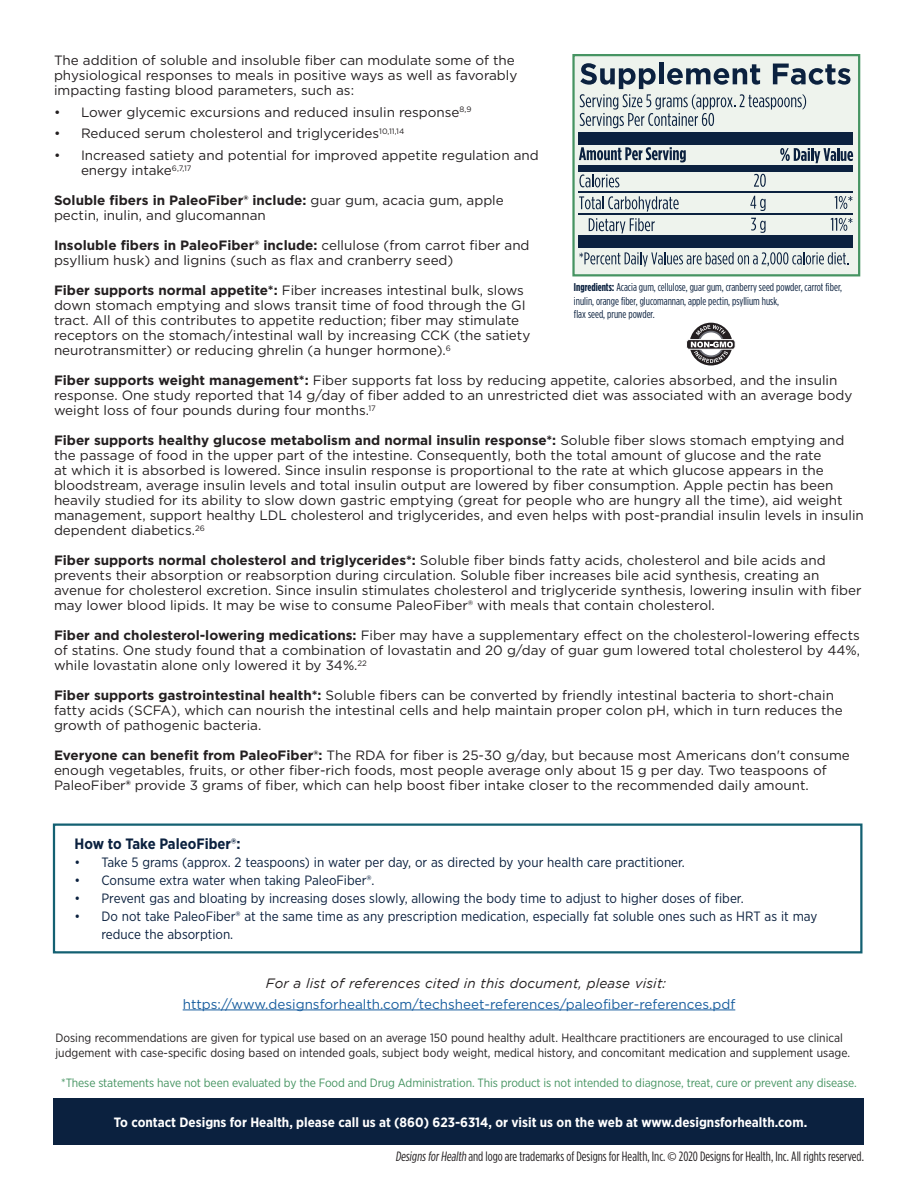
<style>
.page{position:relative;width:918px;height:1188px;background:#fff}
.page>*{position:absolute;margin:0;border:0;box-sizing:border-box;transform-origin:0 0}
.t1{font:700 15px "Gotham Narrow";color:#0b213f}
.t2{font:13.5px/15px "Gotham";color:#231f20}
.t3{font:13.5px/18px "Gotham Narrow";color:#0b213f}
.t4{font:13.5px "Gotham Condensed";color:#231f20}
.t5{font:700 13.5px "Gotham Narrow";color:#fff}
.t6{font:13.5px "Gotham";color:#175d9e}
.t7{font:italic 13.5px "Gotham";letter-spacing:.01em;color:#231f20}
.t8{font:12px/15px "Gotham Narrow";color:#231f20}
.t9{font:12px "Gotham Narrow";letter-spacing:-.01em;color:#469462}
.t10{font:11.25px/13.5px "Gotham Condensed";color:#0b213f}
.s1{font-weight:700}
.s2{font-family:"Myriad Pro"}
</style>
<div class="page">
<div style="left:54px;top:1098px;width:810px;height:47px;background:#0b213f"></div>
<hr style="left:183px;top:1010px;width:552px;height:1px;background:#175d9e">
<div style="left:53px;top:824px;width:809px;height:129px;border:2px solid #136072"></div>
<div style="left:572px;top:54px;width:288px;height:222px;background:#eef3ed;border:2px solid #469462"></div>
<div style="left:690px;top:323px;width:42px;height:43px;background:#241f21;border-radius:50%"></div>
<svg style="left:696px;top:325px;width:30px;height:10px"></svg>
<svg style="left:698px;top:331px;width:26px;height:26px"></svg>
<div style="left:700px;top:332px;width:23px;height:23px;background:#fff;border-radius:50%"></div>
<svg style="left:687px;top:340px;width:48px;height:9px"></svg>
<div style="left:686px;top:339px;width:49px;height:11px;border:1px solid #fff;border-radius:3px"></div>
<svg style="left:691px;top:342px;width:42px;height:21px"></svg>
<svg style="left:579px;top:174px;width:40px;height:13px"></svg>
<svg style="left:579px;top:196px;width:100px;height:16px"></svg>
<svg style="left:589px;top:218px;width:66px;height:15px"></svg>
<svg style="left:579px;top:252px;width:270px;height:15px"></svg>
<svg style="left:754px;top:174px;width:12px;height:13px"></svg>
<svg style="left:750px;top:196px;width:16px;height:15px"></svg>
<svg style="left:751px;top:218px;width:15px;height:15px"></svg>
<svg style="left:835px;top:196px;width:18px;height:13px"></svg>
<svg style="left:831px;top:218px;width:22px;height:13px"></svg>
<svg style="left:580px;top:63px;width:270px;height:65px"></svg>
<svg style="left:780px;top:148px;width:73px;height:15px"></svg>
<svg style="left:579px;top:147px;width:107px;height:15px"></svg>
<div style="left:579px;top:132px;width:274px;height:12px;background:#0b213f"></div>
<div style="left:579px;top:165px;width:274px;height:6px;background:#0b213f"></div>
<div style="left:579px;top:235px;width:274px;height:13px;background:#0b213f"></div>
<hr style="left:579px;top:191px;width:274px;height:1px;background:#0b213f">
<hr style="left:579px;top:214px;width:274px;height:1px;background:#0b213f">
<p class="t2" style="left:54px;top:52px;width:465px">The addition of soluble and insoluble fiber can modulate some of the physiological responses to meals in positive ways as well as favorably impacting fasting blood parameters, such as:</p>
<p class="t2" style="left:54px;top:104px;width:419px">• Lower glycemic excursions and reduced insulin response<sup>8,9</sup></p>
<p class="t2" style="left:54px;top:126px;width:352px">• Reduced serum cholesterol and triglycerides<sup>10,11,14</sup></p>
<p class="t2" style="left:81px;top:147px;width:459px;text-indent:-27px">• Increased satiety and potential for improved appetite regulation and energy intake<sup>6,7,17</sup></p>
<p class="t2" style="left:54px;top:192px;width:451px"><span class="s1">Soluble fibers in PaleoFiber® include:</span> guar gum, acacia gum, apple pectin, inulin, and glucomannan</p>
<p class="t2" style="left:54px;top:237px;width:477px"><span class="s1">Insoluble fibers in PaleoFiber® include:</span> cellulose (from carrot fiber and psyllium husk) and lignins (such as flax and cranberry seed)</p>
<p class="t2" style="left:54px;top:282px;width:478px"><span class="s1">Fiber supports normal appetite*:</span> Fiber increases intestinal bulk, slows down stomach emptying and slows transit time of food through the GI tract. All of this contributes to appetite reduction; fiber may stimulate receptors on the stomach/intestinal wall by increasing CCK (the satiety neurotransmitter) or reducing ghrelin (a hunger hormone).<sup>6</sup></p>
<p class="t2" style="left:54px;top:372px;width:800px"><span class="s1">Fiber supports weight management*:</span> Fiber supports fat loss by reducing appetite, calories absorbed, and the insulin response. One study reported that 14 g/day of fiber added to an unrestricted diet was associated with an average body weight loss of four pounds during four months.<sup>17</sup></p>
<p class="t2" style="left:54px;top:432px;width:811px"><span class="s1">Fiber supports healthy glucose metabolism and normal insulin response*:</span> Soluble fiber slows stomach emptying and the passage of food in the upper part of the intestine. Consequently, both the total amount of glucose and the rate<br>at which it is absorbed is lowered. Since insulin response is proportional to the rate at which glucose appears in the bloodstream, average insulin levels and total insulin output are lowered by fiber consumption. Apple pectin has been heavily studied for its ability to slow down gastric emptying (great for people who are hungry all the time), aid weight management, support healthy LDL cholesterol and triglycerides, and even helps with post-prandial insulin levels in insulin dependent diabetics.<sup>26</sup></p>
<p class="t2" style="left:54px;top:552px;width:809px"><span class="s1">Fiber supports normal cholesterol and triglycerides*:</span> Soluble fiber binds fatty acids, cholesterol and bile acids and prevents their absorption or reabsorption during circulation. Soluble fiber increases bile acid synthesis, creating an avenue for cholesterol excretion. Since insulin stimulates cholesterol and triglyceride synthesis, lowering insulin with fiber may lower blood lipids. It may be wise to consume PaleoFiber® with meals that contain cholesterol.</p>
<p class="t2" style="left:54px;top:627px;width:808px;text-align:justify"><span class="s1">Fiber and cholesterol-lowering medications:</span> Fiber may have a supplementary effect on the cholesterol-lowering effects of statins. One study found that a combination of lovastatin and 20 g/day of guar gum lowered total cholesterol by 44%, while lovastatin alone only lowered it by 34%.<sup>22</sup></p>
<p class="t2" style="left:54px;top:687px;width:790px"><span class="s1">Fiber supports gastrointestinal health*:</span> Soluble fibers can be converted by friendly intestinal bacteria to short-chain fatty acids (SCFA), which can nourish the intestinal cells and help maintain proper colon pH, which in turn reduces the growth of pathogenic bacteria.</p>
<p class="t2" style="left:54px;top:747px;width:797px"><span class="s1">Everyone can benefit from PaleoFiber®:</span> The RDA for fiber is 25-30 g/day, but because most Americans don't consume enough vegetables, fruits, or other fiber-rich foods, most people average only about 15 g per day. Two teaspoons of<br>PaleoFiber<span class="s1">®</span> provide 3 grams of fiber, which can help boost fiber intake closer to the recommended daily amount.</p>
<p class="t10" style="left:574px;top:281px;width:270px"><span class="s1">Ingredients:</span> Acacia gum, cellulose, guar gum, cranberry seed powder, carrot fiber, inulin, orange fiber, glucomannan, apple pectin, psyllium husk,</p>
<p class="t10" style="left:574px;top:308px;width:82px">flax seed, prune powder.</p>
<p class="t1" style="left:74px;top:834px;width:168px">How to Take PaleoFiber®:</p>
<p class="t3" style="left:74px;top:853px;width:612px">• Take 5 grams (approx. 2 teaspoons) in water per day, or as directed by your health care practitioner.</p>
<p class="t3" style="left:74px;top:871px;width:302px">• Consume extra water when taking PaleoFiber®.</p>
<p class="t3" style="left:74px;top:889px;width:671px">• Prevent gas and bloating by increasing doses slowly, allowing the body time to adjust to higher doses of fiber.</p>
<p class="t3" style="left:101px;top:907px;width:717px;text-indent:-27px">• Do not take PaleoFiber® at the same time as any prescription medication, especially fat soluble ones such as HRT as it may reduce the absorption.</p>
<p class="t7" style="left:266px;top:975px;width:402px">For a list of references cited in this document, please visit:</p>
<p class="t6" style="left:183px;top:995px;width:554px">https://www.designsforhealth.com/techsheet-references/paleofiber-references.pdf</p>
<p class="t8" style="left:56px;top:1030px;width:796px">Dosing recommendations are given for typical use based on an average 150 pound healthy adult. Healthcare practitioners are encouraged to use clinical judgement with case-specific dosing based on intended goals, subject body weight, medical history, and concomitant medication and supplement usage.</p>
<p class="t9" style="left:61px;top:1075px;width:797px">*These statements have not been evaluated by the Food and Drug Administration. This product is not intended to diagnose, treat, cure or prevent any disease.</p>
<p class="t5" style="left:114px;top:1114px;width:695px">To contact Designs for Health, please call us at (860) 623-6314, or visit us on the web at www.designsforhealth.com.</p>
<p class="t4" style="left:395px;top:1149px;width:470px">Designs forHealth and logo are trademarks of Designs for Health, Inc. <span class="s2">©</span> 2020 Designs for Health, Inc. All rights reserved.</p>
</div>
